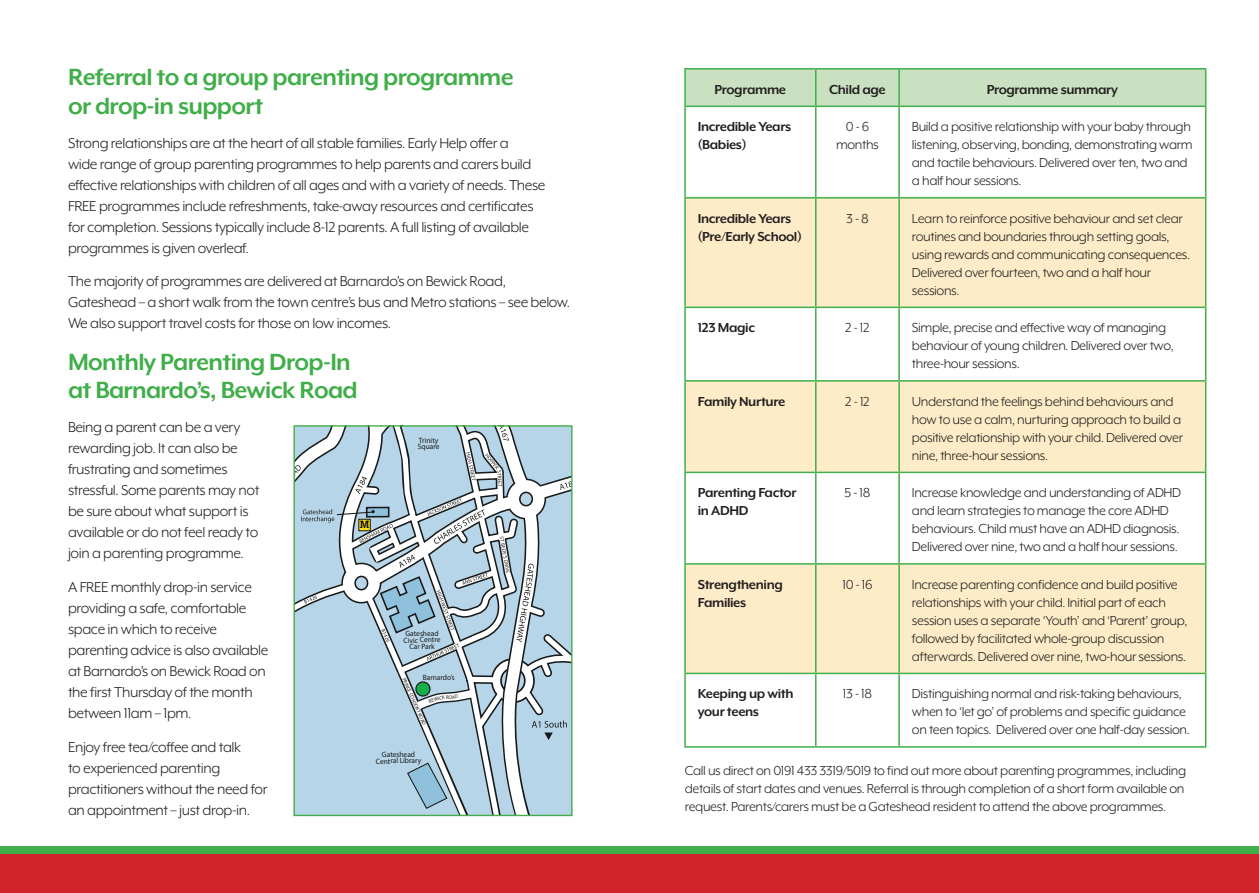
<style>
.page{position:relative;width:1259px;height:893px;background:#fff}
.page>*{position:absolute;margin:0;border:0;box-sizing:border-box;transform-origin:0 0}
.t1{font:700 27px/28.5px "Mr Eaves XL Mod OT";letter-spacing:-.025em;color:#40ae49}
.t2{font:16.5px/21px "Mr Eaves XL Mod OT";letter-spacing:-.025em;color:#231f20}
.t3{font:15px/18px "Mr Eaves XL Mod OT";letter-spacing:-.025em;color:#231f20}
.t4{font:700 15px/18px "Mr Eaves XL Mod OT";letter-spacing:-.025em;color:#231f20}
.t5{font:700 10.35px "Calvert";color:#000}
.t6{font:8.4px/8.4px "Myriad";letter-spacing:-.005em;color:#181a1a;text-align:center}
.t7{font:7.65px/6.6px "Myriad Pro";letter-spacing:-.005em;color:#181a1a;text-align:center}
.t8{font:4.95px "Myriad Pro";color:#181a1a}
</style>
<div class="page">
<div style="left:0;top:846px;width:1259px;height:47px;background:#40ae49"></div>
<div style="left:0;top:854px;width:1259px;height:39px;background:#d1232a"></div>
<div style="left:686px;top:70px;width:519px;height:36px;background:#c9e1c1"></div>
<svg style="left:686px;top:199px;width:519px;height:474px;fill:#fdecc7"></svg>
<hr style="left:684px;top:68px;width:132px;height:2px;background:#40ae49">
<hr style="left:684px;top:70px;width:2px;height:36px;background:#40ae49">
<hr style="left:816px;top:68px;width:83px;height:2px;background:#40ae49">
<hr style="left:815px;top:70px;width:1px;height:36px;background:#40ae49">
<hr style="left:899px;top:68px;width:307px;height:2px;background:#40ae49">
<hr style="left:898px;top:70px;width:2px;height:36px;background:#40ae49">
<hr style="left:1205px;top:70px;width:1px;height:36px;background:#40ae49">
<hr style="left:684px;top:106px;width:132px;height:1px;background:#40ae49">
<hr style="left:684px;top:107px;width:2px;height:90px;background:#40ae49">
<hr style="left:816px;top:106px;width:83px;height:1px;background:#40ae49">
<hr style="left:815px;top:107px;width:1px;height:90px;background:#40ae49">
<hr style="left:899px;top:106px;width:307px;height:1px;background:#40ae49">
<hr style="left:898px;top:107px;width:2px;height:90px;background:#40ae49">
<hr style="left:1205px;top:107px;width:1px;height:90px;background:#40ae49">
<hr style="left:684px;top:197px;width:132px;height:2px;background:#40ae49">
<hr style="left:684px;top:199px;width:2px;height:108px;background:#40ae49">
<hr style="left:816px;top:197px;width:83px;height:2px;background:#40ae49">
<hr style="left:815px;top:199px;width:1px;height:108px;background:#40ae49">
<hr style="left:899px;top:197px;width:307px;height:2px;background:#40ae49">
<hr style="left:898px;top:199px;width:2px;height:108px;background:#40ae49">
<hr style="left:1205px;top:199px;width:1px;height:108px;background:#40ae49">
<hr style="left:684px;top:307px;width:132px;height:1px;background:#40ae49">
<hr style="left:684px;top:308px;width:2px;height:72px;background:#40ae49">
<hr style="left:816px;top:307px;width:83px;height:1px;background:#40ae49">
<hr style="left:815px;top:308px;width:1px;height:72px;background:#40ae49">
<hr style="left:899px;top:307px;width:307px;height:1px;background:#40ae49">
<hr style="left:898px;top:308px;width:2px;height:72px;background:#40ae49">
<hr style="left:1205px;top:308px;width:1px;height:72px;background:#40ae49">
<hr style="left:684px;top:380px;width:132px;height:2px;background:#40ae49">
<hr style="left:684px;top:382px;width:2px;height:90px;background:#40ae49">
<hr style="left:816px;top:380px;width:83px;height:2px;background:#40ae49">
<hr style="left:815px;top:382px;width:1px;height:90px;background:#40ae49">
<hr style="left:899px;top:380px;width:307px;height:2px;background:#40ae49">
<hr style="left:898px;top:382px;width:2px;height:90px;background:#40ae49">
<hr style="left:1205px;top:382px;width:1px;height:90px;background:#40ae49">
<hr style="left:684px;top:472px;width:132px;height:1px;background:#40ae49">
<hr style="left:684px;top:473px;width:2px;height:90px;background:#40ae49">
<hr style="left:816px;top:472px;width:83px;height:1px;background:#40ae49">
<hr style="left:815px;top:473px;width:1px;height:90px;background:#40ae49">
<hr style="left:899px;top:472px;width:307px;height:1px;background:#40ae49">
<hr style="left:898px;top:473px;width:2px;height:90px;background:#40ae49">
<hr style="left:1205px;top:473px;width:1px;height:90px;background:#40ae49">
<hr style="left:684px;top:563px;width:132px;height:2px;background:#40ae49">
<hr style="left:684px;top:565px;width:2px;height:108px;background:#40ae49">
<hr style="left:816px;top:563px;width:83px;height:2px;background:#40ae49">
<hr style="left:815px;top:565px;width:1px;height:108px;background:#40ae49">
<hr style="left:899px;top:563px;width:307px;height:2px;background:#40ae49">
<hr style="left:898px;top:565px;width:2px;height:108px;background:#40ae49">
<hr style="left:1205px;top:565px;width:1px;height:108px;background:#40ae49">
<hr style="left:684px;top:673px;width:132px;height:1px;background:#40ae49">
<hr style="left:684px;top:674px;width:2px;height:72px;background:#40ae49">
<hr style="left:816px;top:673px;width:83px;height:1px;background:#40ae49">
<hr style="left:815px;top:674px;width:1px;height:72px;background:#40ae49">
<hr style="left:899px;top:673px;width:307px;height:1px;background:#40ae49">
<hr style="left:898px;top:674px;width:2px;height:72px;background:#40ae49">
<hr style="left:1205px;top:674px;width:1px;height:72px;background:#40ae49">
<hr style="left:684px;top:746px;width:132px;height:2px;background:#40ae49">
<hr style="left:816px;top:746px;width:83px;height:2px;background:#40ae49">
<hr style="left:899px;top:746px;width:307px;height:2px;background:#40ae49">
<svg style="left:294px;top:426px;width:278px;height:389px"></svg>
<h1 class="t1" style="left:68px;top:63px;width:447px">Referral to a group parenting programme or drop-in support</h1>
<p class="t2" style="left:68px;top:132px;width:479px">Strong relationships are at the heart of all stable families. Early Help offer a<br>wide range of group parenting programmes to help parents and carers build effective relationships with children of all ages and with a variety of needs. These FREE programmes include refreshments, take-away resources and certificates for completion. Sessions typically include 8-12 parents. A full listing of available programmes is given overleaf.</p>
<p class="t2" style="left:68px;top:271px;width:504px">The majority of programmes are delivered at Barnardo’s on Bewick Road,<br>Gateshead – a short walk from the town centre’s bus and Metro stations – see below.<br>We also support travel costs for those on low incomes.</p>
<h1 class="t1" style="left:68px;top:347px;width:291px">Monthly Parenting Drop-In at Barnardo’s, Bewick Road</h1>
<p class="t2" style="left:68px;top:416px;width:193px">Being a parent can be a very rewarding job. It can also be frustrating and sometimes stressful. Some parents may not be sure about what support is available or do not feel ready to join a parenting programme.</p>
<p class="t2" style="left:68px;top:576px;width:202px">A FREE monthly drop-in service providing a safe, comfortable space in which to receive parenting advice is also available at Barnardo’s on Bewick Road on the first Thursday of the month between 11am – 1pm.</p>
<p class="t2" style="left:68px;top:736px;width:201px">Enjoy free tea/coffee and talk<br>to experienced parenting practitioners without the need for an appointment – just drop-in.</p>
<p class="t6" style="left:330px;top:176px;width:69px">Gateshead Heritage at St Mary’s</p>
<p class="t7" style="left:418px;top:437px;width:23px;text-align:left">Trinity<br>Square</p>
<p class="t5" style="left:360px;top:518px;width:11px">M</p>
<p class="t7" style="left:403px;top:630px;width:38px">Gateshead<br>Civic Centre<br>Car Park</p>
<p class="t7" style="left:423px;top:674px;width:34px">Barnardo’s</p>
<p class="t8" style="left:407px;top:677px;width:53px;rotate:66deg">PRINCE CONSORT ROAD</p>
<p class="t7" style="left:376px;top:751px;width:47px">Gateshead<br>Central Library</p>
<p class="t4" style="left:714px;top:80px;width:73px">Programme</p>
<p class="t4" style="left:829px;top:80px;width:58px">Child age</p>
<p class="t4" style="left:987px;top:80px;width:133px">Programme summary</p>
<p class="t4" style="left:698px;top:118px;width:95px">Incredible Years (Babies)</p>
<p class="t3" style="left:836px;top:118px;width:44px;text-align:center">0 - 6 months</p>
<p class="t3" style="left:912px;top:118px;width:282px">Build a positive relationship with your baby through listening, observing, bonding, demonstrating warm and tactile behaviours. Delivered over ten, two and a half hour sessions.</p>
<p class="t4" style="left:698px;top:209px;width:106px">Incredible Years (Pre/Early School)</p>
<p class="t3" style="left:846px;top:209px;width:24px">3 - 8</p>
<p class="t3" style="left:912px;top:209px;width:280px">Learn to reinforce positive behaviour and set clear routines and boundaries through setting goals, using rewards and communicating consequences.<br>Delivered over fourteen, two and a half hour sessions.</p>
<p class="t4" style="left:698px;top:319px;width:59px">123 Magic</p>
<p class="t3" style="left:845px;top:319px;width:26px">2 - 12</p>
<p class="t3" style="left:912px;top:319px;width:263px">Simple, precise and effective way of managing behaviour of young children. Delivered over two, three-hour sessions.</p>
<p class="t4" style="left:698px;top:392px;width:89px">Family Nurture</p>
<p class="t3" style="left:845px;top:392px;width:26px">2 - 12</p>
<p class="t3" style="left:912px;top:392px;width:273px">Understand the feelings behind behaviours and how to use a calm, nurturing approach to build a positive relationship with your child. Delivered over nine, three-hour sessions.</p>
<p class="t4" style="left:698px;top:484px;width:100px">Parenting Factor in ADHD</p>
<p class="t3" style="left:844px;top:484px;width:27px">5 - 18</p>
<p class="t3" style="left:912px;top:484px;width:271px">Increase knowledge and understanding of ADHD and learn strategies to manage the core ADHD behaviours. Child must have an ADHD diagnosis.<br>Delivered over nine, two and a half hour sessions.</p>
<p class="t4" style="left:698px;top:575px;width:87px">Strengthening<br>Families</p>
<p class="t3" style="left:842px;top:575px;width:32px">10 - 16</p>
<p class="t3" style="left:912px;top:575px;width:277px">Increase parenting confidence and build positive relationships with your child. Initial part of each session uses a separate ‘Youth’ and ‘Parent’ group, followed by facilitated whole-group discussion afterwards. Delivered over nine, two-hour sessions.</p>
<p class="t4" style="left:698px;top:685px;width:97px">Keeping up with your teens</p>
<p class="t3" style="left:843px;top:685px;width:31px">13 - 18</p>
<p class="t3" style="left:912px;top:685px;width:279px">Distinguishing normal and risk-taking behaviours, when to ‘let go’ of problems and specific guidance on teen topics. Delivered over one half-day session.</p>
<p class="t3" style="left:685px;top:762px;width:503px;text-align:justify">Call us direct on 0191 433 3319/5019 to find out more about parenting programmes, including details of start dates and venues. Referral is through completion of a short form available on request. Parents/carers must be a Gateshead resident to attend the above programmes.</p>
</div>
